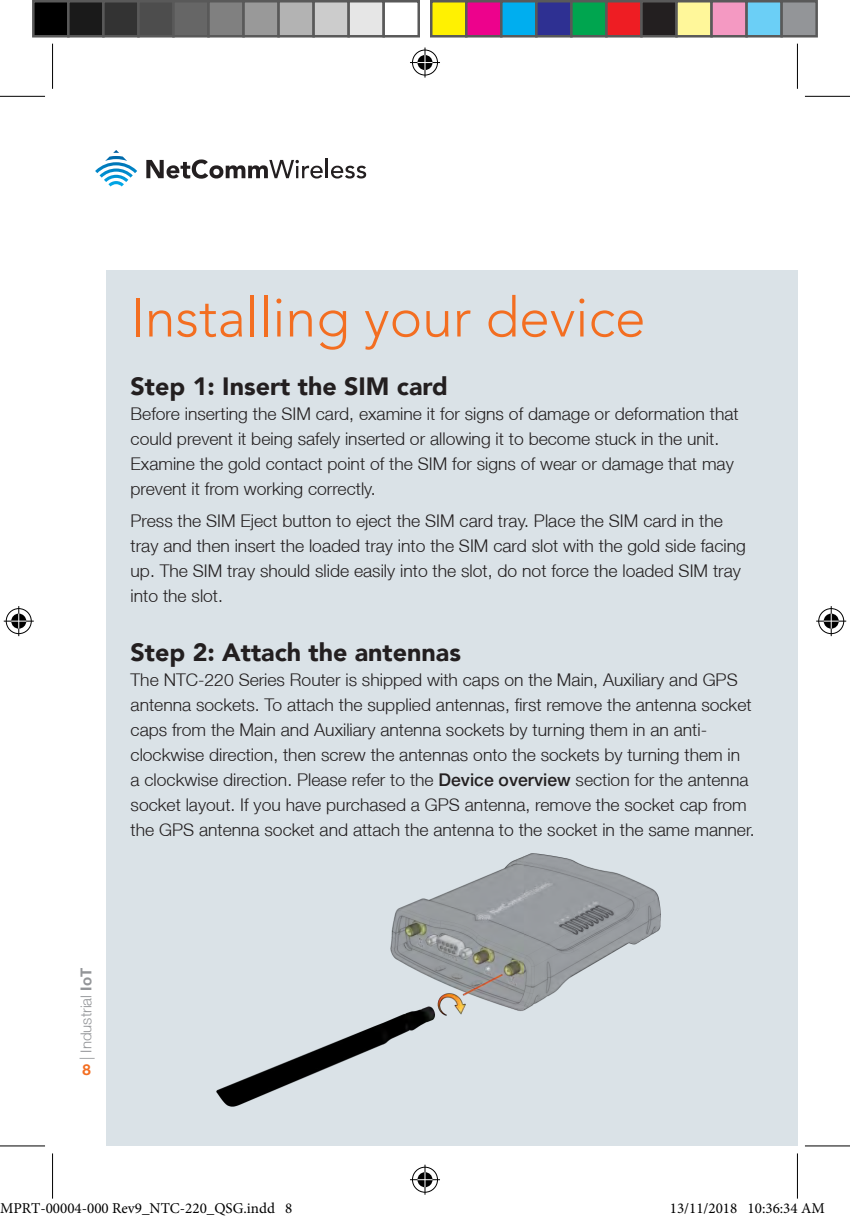
<style>
.page{position:relative;width:850px;height:1221px;background:#fff}
.page>*{position:absolute;margin:0;border:0;box-sizing:border-box;transform-origin:0 0}
.Heading_Level_1{font:300 55px "Avenir LT";color:#f36e21}
.Heading_Level_2{font:900 25px "Avenir LT";color:#231f20}
.Body_Copy{font:300 17.5px/25px "Helvetica Neue LT";color:#231f20}
.t1{font:15px "Minion Pro";color:#000}
.t2{font:300 15px "Helvetica Neue LT";color:#939598}
.t3{font:700 15px "Helvetica Neue LT";color:#f36e21}
.s1{font-weight:500}
.s2{font-weight:700}
</style>
<div class="page">
<div style="left:106px;top:270px;width:691px;height:875px;background:#dae2e7"></div>
<svg style="left:95px;top:150px;width:42px;height:36px"></svg>
<svg style="left:146px;top:159px;width:176px;height:20px"></svg>
<hr style="left:325px;top:159px;width:3px;height:19px;background:#231f20">
<svg style="left:331px;top:166px;width:35px;height:12px"></svg>
<img style="left:216px;top:853px;width:444px;height:253px">
<hr style="left:0;top:96px;width:45px;height:1px;background:#000">
<hr style="left:804px;top:96px;width:45px;height:1px;background:#000">
<hr style="left:804px;top:1145px;width:45px;height:1px;background:#000">
<hr style="left:52px;top:44px;width:1px;height:45px;background:#000">
<hr style="left:52px;top:1153px;width:1px;height:45px;background:#000">
<hr style="left:796px;top:44px;width:1px;height:45px;background:#000">
<div style="left:410px;top:48px;width:29px;height:29px;border:3px solid #fff;border-radius:50%"></div>
<hr style="left:410px;top:61px;width:30px;height:3px;background:#fff">
<hr style="left:423px;top:48px;width:3px;height:30px;background:#fff">
<div style="left:415px;top:53px;width:19px;height:19px;border:3px solid #fff;border-radius:50%"></div>
<div style="left:412px;top:50px;width:25px;height:25px;border:1px solid #000;border-radius:50%"></div>
<hr style="left:410px;top:62px;width:30px;height:1px;background:#000">
<hr style="left:424px;top:48px;width:1px;height:30px;background:#000">
<svg style="left:417px;top:55px;width:15px;height:15px"></svg>
<div style="left:410px;top:1165px;width:29px;height:28px;border:3px solid #fff;border-radius:50%"></div>
<hr style="left:410px;top:1177px;width:30px;height:3px;background:#fff">
<hr style="left:423px;top:1164px;width:3px;height:30px;background:#fff">
<div style="left:415px;top:1170px;width:19px;height:18px;border:3px solid #fff;border-radius:50%"></div>
<div style="left:412px;top:1166px;width:25px;height:26px;border:1px solid #000;border-radius:50%"></div>
<hr style="left:410px;top:1178px;width:30px;height:1px;background:#000">
<hr style="left:424px;top:1164px;width:1px;height:30px;background:#000">
<svg style="left:417px;top:1171px;width:15px;height:15px"></svg>
<div style="left:5px;top:607px;width:28px;height:28px;border:3px solid #fff;border-radius:50%"></div>
<hr style="left:4px;top:619px;width:30px;height:3px;background:#fff">
<hr style="left:17px;top:606px;width:3px;height:30px;background:#fff">
<div style="left:10px;top:612px;width:18px;height:18px;border:3px solid #fff;border-radius:50%"></div>
<div style="left:6px;top:608px;width:26px;height:25px;border:1px solid #000;border-radius:50%"></div>
<hr style="left:4px;top:620px;width:30px;height:1px;background:#000">
<hr style="left:18px;top:606px;width:1px;height:30px;background:#000">
<svg style="left:11px;top:613px;width:15px;height:15px"></svg>
<div style="left:816px;top:607px;width:28px;height:28px;border:3px solid #fff;border-radius:50%"></div>
<hr style="left:815px;top:619px;width:30px;height:3px;background:#fff">
<hr style="left:829px;top:606px;width:3px;height:30px;background:#fff">
<div style="left:821px;top:612px;width:18px;height:18px;border:3px solid #fff;border-radius:50%"></div>
<div style="left:818px;top:608px;width:25px;height:25px;border:1px solid #000;border-radius:50%"></div>
<hr style="left:815px;top:620px;width:30px;height:1px;background:#000">
<hr style="left:830px;top:606px;width:1px;height:30px;background:#000">
<svg style="left:823px;top:613px;width:15px;height:15px"></svg>
<div style="left:33px;top:1px;width:35px;height:35px;background:#000"></div>
<div style="left:32px;top:0;width:38px;height:38px;border:2px solid #595959"></div>
<div style="left:68px;top:1px;width:35px;height:35px;background:#1a1a1a"></div>
<div style="left:67px;top:0;width:38px;height:38px;border:2px solid #595959"></div>
<div style="left:103px;top:1px;width:35px;height:35px;background:#333"></div>
<div style="left:102px;top:0;width:38px;height:38px;border:2px solid #595959"></div>
<div style="left:138px;top:1px;width:35px;height:35px;background:#4d4d4d"></div>
<div style="left:137px;top:0;width:38px;height:38px;border:2px solid #595959"></div>
<div style="left:173px;top:1px;width:35px;height:35px;background:#666"></div>
<div style="left:172px;top:0;width:38px;height:38px;border:2px solid #595959"></div>
<div style="left:208px;top:1px;width:35px;height:35px;background:#808080"></div>
<div style="left:207px;top:0;width:38px;height:38px;border:2px solid #595959"></div>
<div style="left:243px;top:1px;width:35px;height:35px;background:#999"></div>
<div style="left:242px;top:0;width:38px;height:38px;border:2px solid #595959"></div>
<div style="left:278px;top:1px;width:35px;height:35px;background:#b3b3b3"></div>
<div style="left:277px;top:0;width:38px;height:38px;border:2px solid #595959"></div>
<div style="left:313px;top:1px;width:35px;height:35px;background:#ccc"></div>
<div style="left:312px;top:0;width:38px;height:38px;border:2px solid #595959"></div>
<div style="left:348px;top:1px;width:35px;height:35px;background:#e6e6e6"></div>
<div style="left:347px;top:0;width:38px;height:38px;border:2px solid #595959"></div>
<div style="left:382px;top:0;width:38px;height:38px;border:2px solid #595959"></div>
<div style="left:431px;top:1px;width:35px;height:35px;background:#fff101"></div>
<div style="left:430px;top:0;width:37px;height:38px;border:2px solid #595959"></div>
<div style="left:466px;top:1px;width:35px;height:35px;background:#ed028c"></div>
<div style="left:465px;top:0;width:37px;height:38px;border:2px solid #595959"></div>
<div style="left:501px;top:1px;width:35px;height:35px;background:#00aeef"></div>
<div style="left:500px;top:0;width:37px;height:38px;border:2px solid #595959"></div>
<div style="left:536px;top:1px;width:35px;height:35px;background:#2e3092"></div>
<div style="left:535px;top:0;width:37px;height:38px;border:2px solid #595959"></div>
<div style="left:571px;top:1px;width:35px;height:35px;background:#00a54f"></div>
<div style="left:570px;top:0;width:37px;height:38px;border:2px solid #595959"></div>
<div style="left:606px;top:1px;width:35px;height:35px;background:#ee1d23"></div>
<div style="left:605px;top:0;width:37px;height:38px;border:2px solid #595959"></div>
<div style="left:641px;top:1px;width:35px;height:35px;background:#231f20"></div>
<div style="left:640px;top:0;width:37px;height:38px;border:2px solid #595959"></div>
<div style="left:676px;top:1px;width:35px;height:35px;background:#fff79a"></div>
<div style="left:675px;top:0;width:37px;height:38px;border:2px solid #595959"></div>
<div style="left:711px;top:1px;width:35px;height:35px;background:#f499c2"></div>
<div style="left:710px;top:0;width:37px;height:38px;border:2px solid #595959"></div>
<div style="left:746px;top:1px;width:35px;height:35px;background:#6bcff6"></div>
<div style="left:745px;top:0;width:37px;height:38px;border:2px solid #595959"></div>
<div style="left:781px;top:1px;width:35px;height:35px;background:#939598"></div>
<div style="left:780px;top:0;width:37px;height:38px;border:2px solid #595959"></div>
<svg style="left:0;top:1145px;width:45px;height:2px"></svg>
<div style="left:46px;top:1203px;width:7px;height:10px;border:1px solid #fff;border-radius:50%"></div>
<div style="left:47px;top:1203px;width:5px;height:10px;border:1px solid #fff;border-radius:50%"></div>
<div style="left:53px;top:1203px;width:7px;height:10px;border:1px solid #fff;border-radius:50%"></div>
<div style="left:54px;top:1203px;width:5px;height:10px;border:1px solid #fff;border-radius:50%"></div>
<div style="left:60px;top:1203px;width:7px;height:10px;border:1px solid #fff;border-radius:50%"></div>
<div style="left:61px;top:1203px;width:5px;height:10px;border:1px solid #fff;border-radius:50%"></div>
<div style="left:67px;top:1203px;width:7px;height:10px;border:1px solid #fff;border-radius:50%"></div>
<div style="left:69px;top:1203px;width:4px;height:10px;border:1px solid #fff;border-radius:50%"></div>
<div style="left:87px;top:1203px;width:7px;height:10px;border:1px solid #fff;border-radius:50%"></div>
<div style="left:88px;top:1203px;width:5px;height:10px;border:1px solid #fff;border-radius:50%"></div>
<div style="left:94px;top:1203px;width:7px;height:10px;border:1px solid #fff;border-radius:50%"></div>
<div style="left:96px;top:1203px;width:4px;height:10px;border:1px solid #fff;border-radius:50%"></div>
<div style="left:101px;top:1203px;width:8px;height:10px;border:1px solid #fff;border-radius:50%"></div>
<div style="left:103px;top:1203px;width:4px;height:10px;border:1px solid #fff;border-radius:50%"></div>
<div style="left:200px;top:1203px;width:7px;height:10px;border:1px solid #fff;border-radius:50%"></div>
<div style="left:201px;top:1203px;width:4px;height:10px;border:1px solid #fff;border-radius:50%"></div>
<div style="left:715px;top:1203px;width:7px;height:10px;border:1px solid #fff;border-radius:50%"></div>
<div style="left:716px;top:1203px;width:5px;height:10px;border:1px solid #fff;border-radius:50%"></div>
<div style="left:754px;top:1203px;width:7px;height:10px;border:1px solid #fff;border-radius:50%"></div>
<div style="left:755px;top:1203px;width:5px;height:10px;border:1px solid #fff;border-radius:50%"></div>
<svg style="left:762px;top:1131px;width:63px;height:68px"></svg>
<p class="Heading_Level_1" style="left:130px;top:285px;width:516px">Installing your device</p>
<p class="Heading_Level_2" style="left:130px;top:371px;width:319px">Step 1: Insert the SIM card</p>
<p class="Body_Copy" style="left:130px;top:401px;width:609px">Before inserting the SIM card, examine it for signs of damage or deformation that could prevent it being safely inserted or allowing it to become stuck in the unit.<br>Examine the gold contact point of the SIM for signs of wear or damage that may prevent it from working correctly.</p>
<p class="Body_Copy" style="left:130px;top:508px;width:616px">Press the SIM Eject button to eject the SIM card tray. Place the SIM card in the tray and then insert the loaded tray into the SIM card slot with the gold side facing up. The SIM tray should slide easily into the slot, do not force the loaded SIM tray into the slot.</p>
<p class="Heading_Level_2" style="left:130px;top:636px;width:332px">Step 2: Attach the antennas</p>
<p class="Body_Copy" style="left:130px;top:666px;width:625px">The NTC-220 Series Router is shipped with caps on the Main, Auxiliary and GPS antenna sockets. To attach the supplied antennas, first remove the antenna socket caps from the Main and Auxiliary antenna sockets by turning them in an anti&shy;clockwise direction, then screw the antennas onto the sockets by turning them in<br>a clockwise direction. Please refer to the <span class="s1">Device overview</span> section for the antenna socket layout. If you have purchased a GPS antenna, remove the socket cap from the GPS antenna socket and attach the antenna to the socket in the same manner.</p>
<p class="t2" style="left:77px;top:1059px;width:94px;rotate:-90deg">| Industrial <span class="s2">IoT</span></p>
<p class="t3" style="left:82px;top:1060px;width:10px">8</p>
<p class="t1" style="left:0;top:1198px;width:294px">MPRT-00004-000 Rev9_NTC-220_QSG.indd 8</p>
<p class="t1" style="left:669px;top:1198px;width:156px">13/11/2018 10:36:34 AM</p>
</div>
